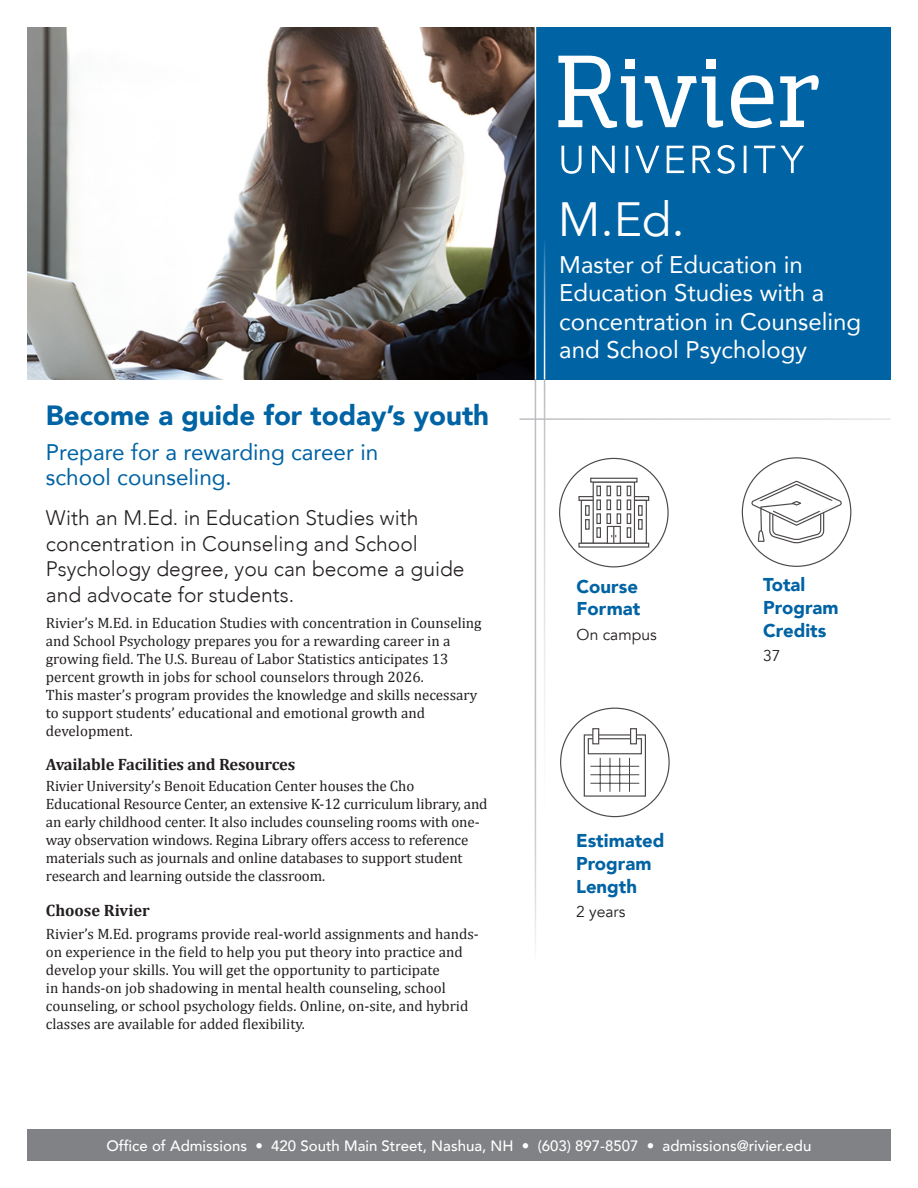
<style>
.page{position:relative;width:918px;height:1188px;background:#fff}
.page>*{position:absolute;margin:0;border:0;box-sizing:border-box;transform-origin:0 0}
.t1{font:48px "Avenir";color:#fff}
.body_copy{font:900 27.75px "Avenir";color:#0063a4}
.t2{font:24px/28.5px "Avenir";color:#fff}
.body_copy-2{font:22.5px/25.5px "Avenir";color:#0063a4}
.body_copy-3{font:300 21px/25.5px "Avenir";color:#231f20}
.t3{font:900 18.6px/22.8px "Avenir";color:#0063a4}
.body_copy-4{font:700 16.5px "Cambria";letter-spacing:-.01em;color:#231f20}
.t4{font:15.6px "Avenir";color:#231f20}
.body_copy-5{font:15px/18px "Cambria";color:#231f20}
.body_copy-6{font:500 15px "Avenir";color:#fff}
</style>
<div class="page">
<img style="left:27px;top:27px;width:508px;height:352px">
<div style="left:27px;top:1130px;width:864px;height:31px;background:#808285"></div>
<div style="left:536px;top:27px;width:355px;height:352px;background:#0063a4"></div>
<hr style="left:544px;top:237px;width:1px;height:142px;background:#fff">
<hr style="left:544px;top:379px;width:1px;height:438px;background:#bcbdc0">
<hr style="left:535px;top:379px;width:1px;height:582px;background:#bcbdc0">
<hr style="left:519px;top:418px;width:372px;height:2px;background:#bcbdc0">
<svg style="left:559px;top:458px;width:110px;height:110px"></svg>
<svg style="left:741px;top:457px;width:111px;height:110px"></svg>
<svg style="left:560px;top:707px;width:110px;height:111px"></svg>
<div style="left:592px;top:728px;width:7px;height:16px;background:#fff;border:1px solid #4c484b"></div>
<div style="left:630px;top:728px;width:7px;height:16px;background:#fff;border:1px solid #4c484b"></div>
<hr style="left:619px;top:758px;width:1px;height:34px;background:#4c484b">
<hr style="left:590px;top:766px;width:49px;height:1px;background:#4c484b">
<hr style="left:590px;top:774px;width:49px;height:1px;background:#4c484b">
<hr style="left:590px;top:783px;width:49px;height:1px;background:#4c484b">
<hr style="left:629px;top:758px;width:1px;height:34px;background:#4c484b">
<hr style="left:610px;top:758px;width:1px;height:34px;background:#4c484b">
<hr style="left:600px;top:758px;width:1px;height:34px;background:#4c484b">
<svg style="left:731px;top:75px;width:42px;height:53px"></svg>
<svg style="left:558px;top:56px;width:165px;height:72px"></svg>
<svg style="left:780px;top:75px;width:39px;height:52px"></svg>
<div style="left:706px;top:59px;width:9px;height:9px;background:#fff"></div>
<svg style="left:561px;top:145px;width:243px;height:29px"></svg>
<p class="body_copy" style="left:46px;top:391px;width:445px">Become a guide for today’s youth</p>
<p class="body_copy-2" style="left:46px;top:439px;width:334px">Prepare for a rewarding career in school counseling.</p>
<p class="body_copy-3" style="left:46px;top:505px;width:420px">With an M.Ed. in Education Studies with concentration in Counseling and School Psychology degree, you can become a guide and advocate for students.</p>
<p class="body_copy-5" style="left:46px;top:614px;width:437px">Rivier’s M.Ed. in Education Studies with concentration in Counseling and School Psychology prepares you for a rewarding career in a growing field. The U.S. Bureau of Labor Statistics anticipates 13 percent growth in jobs for school counselors through 2026.<br>This master’s program provides the knowledge and skills necessary to support students’ educational and emotional growth and development.</p>
<p class="body_copy-4" style="left:46px;top:753px;width:251px">Available Facilities and Resources</p>
<p class="body_copy-5" style="left:46px;top:777px;width:443px">Rivier University’s Benoit Education Center houses the Cho Educational Resource Center, an extensive K-12 curriculum library, and an early childhood center. It also includes counseling rooms with one&shy;way observation windows. Regina Library offers access to reference materials such as journals and online databases to support student research and learning outside the classroom.</p>
<p class="body_copy-4" style="left:46px;top:899px;width:106px">Choose Rivier</p>
<p class="body_copy-5" style="left:46px;top:925px;width:435px">Rivier’s M.Ed. programs provide real-world assignments and hands&shy;on experience in the field to help you put theory into practice and develop your skills. You will get the opportunity to participate<br>in hands-on job shadowing in mental health counseling, school counseling, or school psychology fields. Online, on-site, and hybrid classes are available for added flexibility.</p>
<p class="t1" style="left:558px;top:191px;width:129px">M.Ed.</p>
<p class="t2" style="left:559px;top:249px;width:304px">Master of Education in<br>Education Studies with a concentration in Counseling and School Psychology</p>
<p class="t3" style="left:577px;top:574px;width:65px">Course<br>Format</p>
<p class="t4" style="left:577px;top:625px;width:82px">On campus</p>
<p class="t3" style="left:576px;top:829px;width:90px">Estimated<br>Program<br>Length</p>
<p class="t4" style="left:576px;top:902px;width:51px">2 years</p>
<p class="t3" style="left:763px;top:573px;width:77px">Total<br>Program<br>Credits</p>
<p class="t4" style="left:763px;top:647px;width:19px">37</p>
<p class="body_copy-6" style="left:107px;top:1133px;width:706px">Office of Admissions • 420 South Main Street, Nashua, NH • (603) 897-8507 • admissions@rivier.edu</p>
</div>
